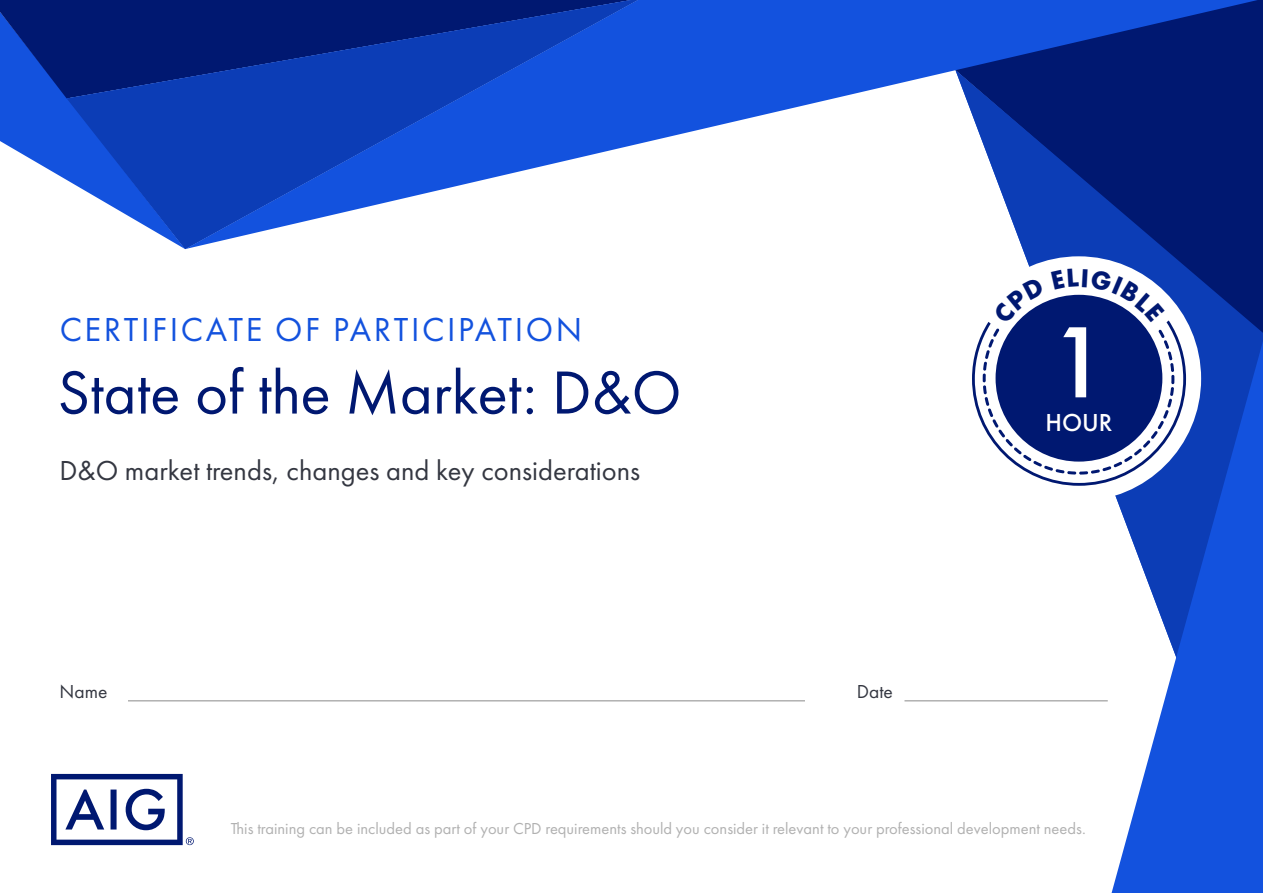
<style>
.page{position:relative;width:1263px;height:893px;background:#fff}
.page>*{position:absolute;margin:0;border:0;box-sizing:border-box;transform-origin:0 0}
.t1{font:500 105px "Futura PT";color:#fff}
.t2{font:63px "Futura PT";color:#001871}
.t3{font:34.5px "Futura PT";letter-spacing:.075em;color:#1352de}
.t4{font:28.5px "Futura PT";color:#343741}
.t5{font:500 25.5px "Futura PT";color:#fff}
.t6{font:19.5px "Futura PT";color:#343741}
.t7{font:16.5px "Futura PT";color:#b1b1b1}
</style>
<div class="page">
<svg style="left:0;top:98px;width:67px;height:82px"></svg>
<svg style="left:0;top:0;width:67px;height:98px;background:#0831a0"></svg>
<svg style="left:955px;top:70px;width:308px;height:632px"></svg>
<svg style="left:641px;top:0;width:617px;height:249px"></svg>
<svg style="left:1111px;top:341px;width:152px;height:552px;fill:#1352de"></svg>
<div style="left:956px;top:256px;width:245px;height:245px;background:#fff;border-radius:50%"></div>
<svg style="left:67px;top:0;width:574px;height:249px"></svg>
<hr style="left:128px;top:700px;width:677px;height:1px;background:#b1b1b1">
<hr style="left:904px;top:700px;width:204px;height:1px;background:#b1b1b1">
<svg style="left:51px;top:774px;width:143px;height:71px"></svg>
<svg style="left:972px;top:268px;width:214px;height:218px"></svg>
<h3 class="t3" style="left:60px;top:309px;width:524px">CERTIFICATE OF PARTICIPATION</h3>
<h2 class="t2" style="left:57px;top:355px;width:626px">State of the Market: D&amp;O</h2>
<h3 class="t4" style="left:60px;top:453px;width:582px">D&amp;O market trends, changes and key considerations</h3>
<p class="t6" style="left:60px;top:680px;width:49px">Name</p>
<p class="t6" style="left:857px;top:680px;width:38px">Date</p>
<h1 class="t1" style="left:1049px;top:299px;width:61px">1</h1>
<h3 class="t5" style="left:1045px;top:407px;width:69px">HOUR</h3>
<p class="t7" style="left:231px;top:819px;width:856px">This training can be included as part of your CPD requirements should you consider it relevant to your professional development needs.</p>
</div>
